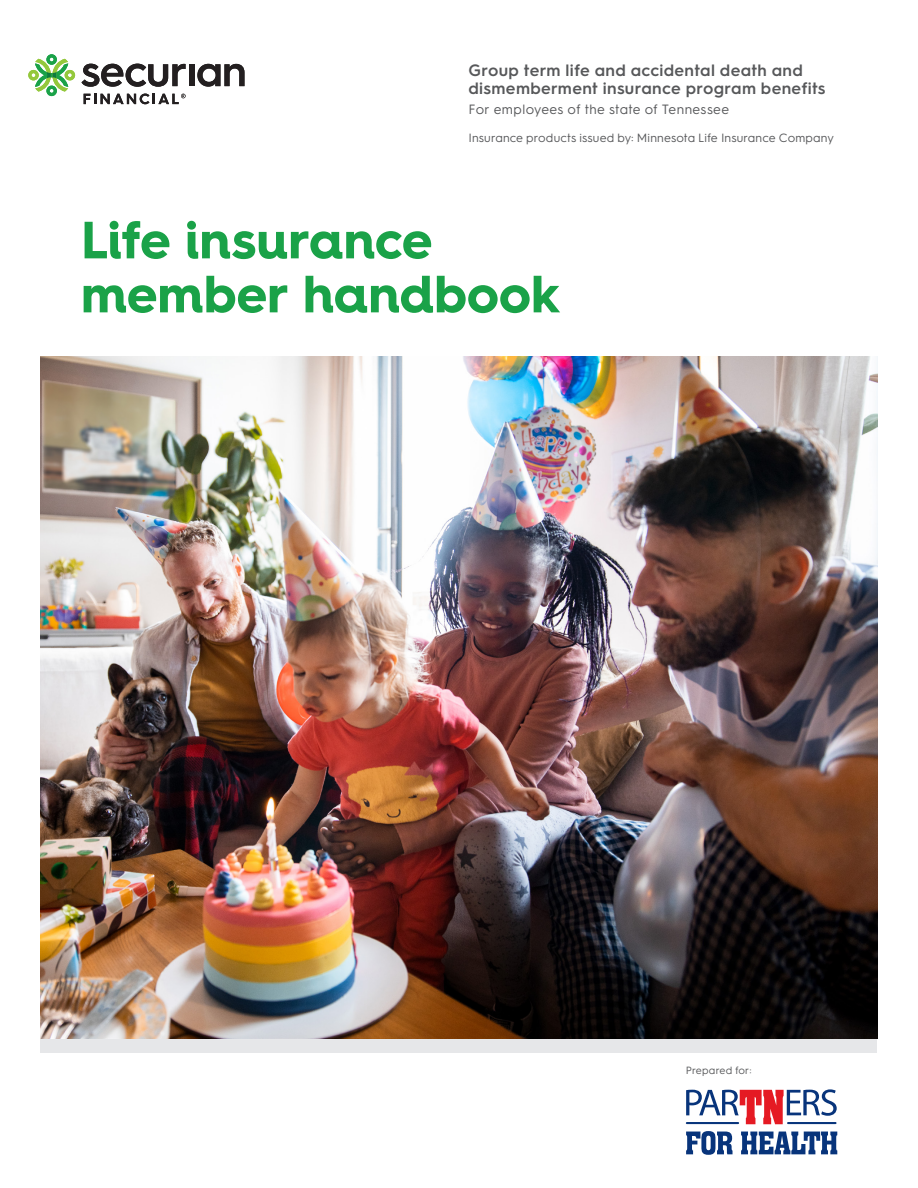
<style>
.page{position:relative;width:918px;height:1188px;background:#fff}
.page>*{position:absolute;margin:0;border:0;box-sizing:border-box;transform-origin:0 0}
.H1_-_Bold_35_36_LEAF_white_black{font:700 52.5px/54px "Hurme Geometric Sans 4";letter-spacing:-.005em;color:#1aa248}
.P1_-_SemiBold_11_12_SLATE{font:600 16.5px/18px "Hurme Geometric Sans 3";letter-spacing:.02em;color:#57585a}
.P2_-_Regular_9_10_SLATE{font:13.5px "Hurme Geometric Sans 3";letter-spacing:.025em;color:#57585a}
.P3_-_Reg_8_10_SLATE{font:12px "Hurme Geometric Sans 3";letter-spacing:.01em;color:#57585a}
.t1{font:10.5px "Hurme Geometric Sans 3";letter-spacing:.015em;color:#57585a}
</style>
<div class="page">
<img style="left:40px;top:356px;width:838px;height:682px">
<svg style="left:686px;top:1089px;width:151px;height:35px"></svg>
<svg style="left:686px;top:1131px;width:47px;height:24px"></svg>
<svg style="left:741px;top:1132px;width:96px;height:22px"></svg>
<svg style="left:28px;top:54px;width:47px;height:42px"></svg>
<svg style="left:82px;top:64px;width:104px;height:23px"></svg>
<div style="left:189px;top:64px;width:5px;height:22px;background:#231f20"></div>
<svg style="left:197px;top:64px;width:47px;height:23px"></svg>
<svg style="left:84px;top:94px;width:102px;height:10px"></svg>
<p class="P1_-_SemiBold_11_12_SLATE" style="left:468px;top:60px;width:359px">Group term life and accidental death and dismemberment insurance program benefits</p>
<p class="P2_-_Regular_9_10_SLATE" style="left:468px;top:100px;width:262px">For employees of the state of Tennessee</p>
<p class="P3_-_Reg_8_10_SLATE" style="left:468px;top:130px;width:367px">Insurance products issued by: Minnesota Life Insurance Company</p>
<h1 class="H1_-_Bold_35_36_LEAF_white_black" style="left:81px;top:212px;width:480px">Life insurance member handbook</h1>
<p class="t1" style="left:686px;top:1062px;width:67px">Prepared for:</p>
</div>
